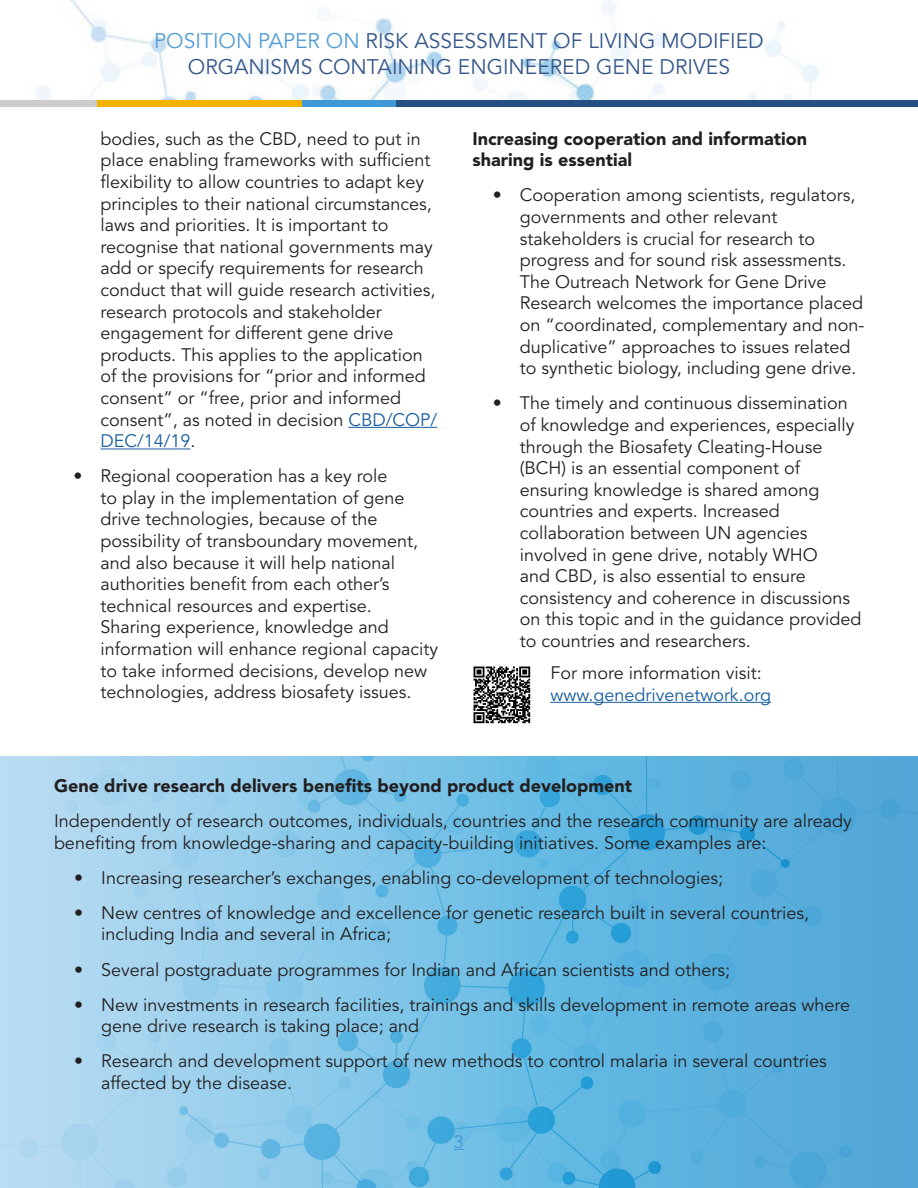
<style>
.page{position:relative;width:918px;height:1188px;background:#fff}
.page>*{position:absolute;margin:0;border:0;box-sizing:border-box;transform-origin:0 0}
.t1{font:21px/25.2px "Avenir LT Std";color:#355789;text-align:center}
.Body{font:18px/21.6px "Avenir LT Std";color:#231f20}
.Body_bold{font:900 18px/21.6px "Avenir LT Std";color:#231f20}
.Body-2{font:18px "Avenir LT Std";color:#3f99d7}
.s1{color:#559dd5}
.s2{color:#175d9e}
</style>
<div class="page">
<img style="left:0;top:756px;width:918px;height:432px">
<img style="left:36px;top:0;width:783px;height:100px">
<hr style="left:349px;top:427px;width:88px;height:1px;background:#175d9e">
<hr style="left:100px;top:449px;width:91px;height:1px;background:#175d9e">
<div style="left:0;top:100px;width:97px;height:6px;background:#cecdcb"></div>
<div style="left:97px;top:100px;width:205px;height:6px;background:#f5b201"></div>
<div style="left:302px;top:100px;width:95px;height:6px;background:#3f99d7"></div>
<div style="left:397px;top:100px;width:521px;height:6px;background:#265082"></div>
<img style="left:473px;top:666px;width:58px;height:58px">
<hr style="left:550px;top:702px;width:221px;height:1px;background:#175d9e">
<p class="t1" style="left:154px;top:29px;width:611px"><span class="s1">POSITION PAPER ON</span> RISK ASSESSMENT OF LIVING MODIFIED<br>ORGANISMS CONTAINING ENGINEERED GENE DRIVES</p>
<p class="Body" style="left:100px;top:128px;width:338px">bodies, such as the CBD, need to put in place enabling frameworks with sufficient flexibility to allow countries to adapt key principles to their national circumstances, laws and priorities. It is important to recognise that national governments may add or specify requirements for research conduct that will guide research activities, research protocols and stakeholder engagement for different gene drive products. This applies to the application of the provisions for “prior and informed consent” or “free, prior and informed consent”, as noted in decision <span class="s2">CBD/COP/ DEC/14/19</span>.</p>
<p class="Body" style="left:100px;top:466px;width:339px;text-indent:-27px">• Regional cooperation has a key role<br>to play in the implementation of gene drive technologies, because of the possibility of transboundary movement, and also because it will help national authorities benefit from each other’s technical resources and expertise.<br>Sharing experience, knowledge and information will enhance regional capacity to take informed decisions, develop new technologies, address biosafety issues.</p>
<p class="Body_bold" style="left:472px;top:128px;width:336px">Increasing cooperation and information sharing is essential</p>
<p class="Body" style="left:520px;top:185px;width:346px;text-indent:-27px">• Cooperation among scientists, regulators, governments and other relevant stakeholders is crucial for research to progress and for sound risk assessments.<br>The Outreach Network for Gene Drive Research welcomes the importance placed on “coordinated, complementary and non&shy;duplicative” approaches to issues related to synthetic biology, including gene drive.</p>
<p class="Body" style="left:520px;top:393px;width:343px;text-indent:-27px">• The timely and continuous dissemination of knowledge and experiences, especially through the Biosafety Cleating-House (BCH) is an essential component of ensuring knowledge is shared among countries and experts. Increased collaboration between UN agencies involved in gene drive, notably WHO<br>and CBD, is also essential to ensure consistency and coherence in discussions on this topic and in the guidance provided to countries and researchers.</p>
<p class="Body" style="left:550px;top:662px;width:222px">For more information visit: <span class="s2">www.genedrivenetwork.org</span></p>
<p class="Body_bold" style="left:54px;top:775px;width:580px">Gene drive research delivers benefits beyond product development</p>
<p class="Body" style="left:54px;top:811px;width:799px">Independently of research outcomes, individuals, countries and the research community are already benefiting from knowledge-sharing and capacity-building initiatives. Some examples are:</p>
<p class="Body" style="left:74px;top:867px;width:650px">• Increasing researcher’s exchanges, enabling co-development of technologies;</p>
<p class="Body" style="left:101px;top:902px;width:710px;text-indent:-27px">• New centres of knowledge and excellence for genetic research built in several countries, including India and several in Africa;</p>
<p class="Body" style="left:74px;top:959px;width:658px">• Several postgraduate programmes for Indian and African scientists and others;</p>
<p class="Body" style="left:101px;top:994px;width:750px;text-indent:-27px">• New investments in research facilities, trainings and skills development in remote areas where gene drive research is taking place; and</p>
<p class="Body" style="left:101px;top:1051px;width:727px;text-indent:-27px">• Research and development support of new methods to control malaria in several countries affected by the disease.</p>
<p class="Body-2" style="left:454px;top:1131px;width:12px">3</p>
</div>
